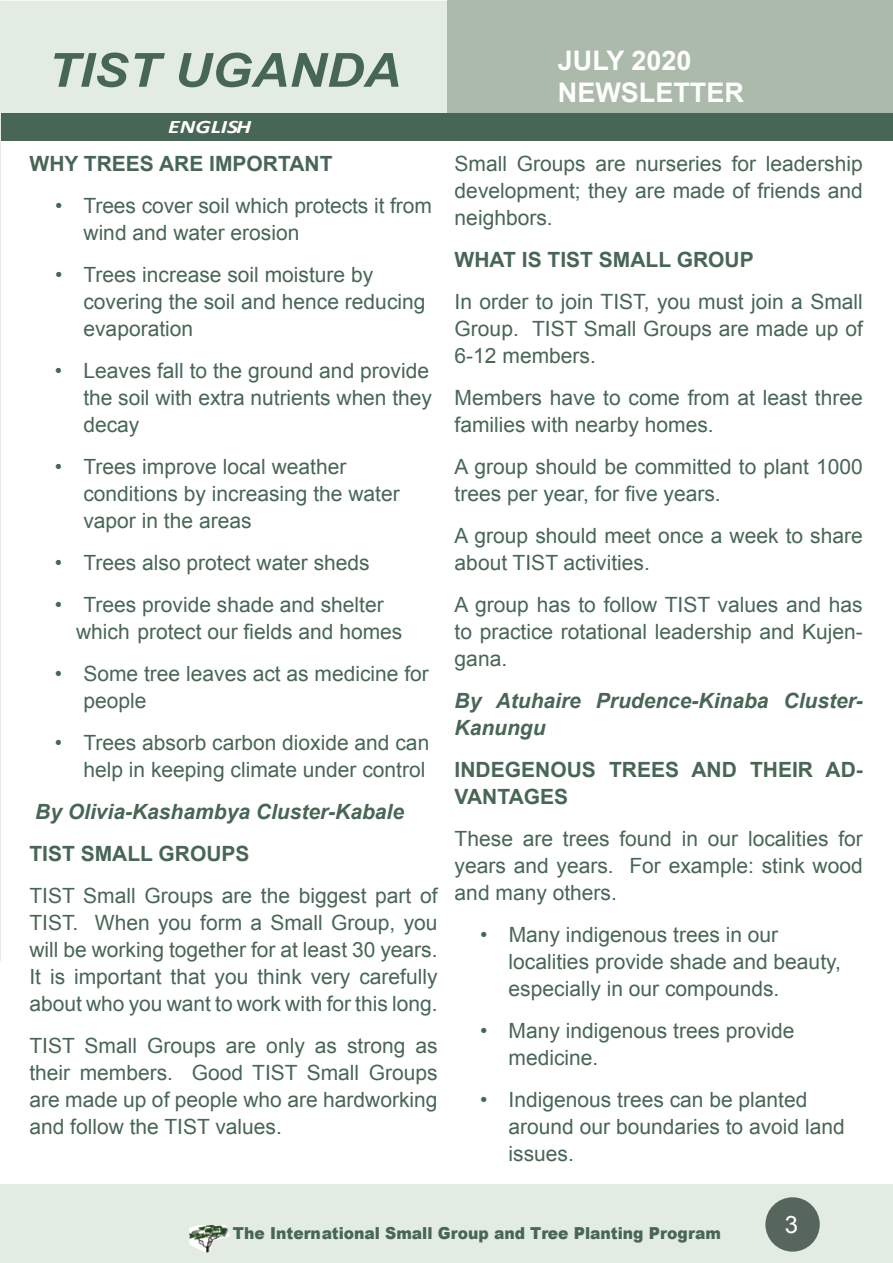
<style>
.page{position:relative;width:893px;height:1263px;background:#fff}
.page>*{position:absolute;margin:0;border:0;box-sizing:border-box;transform-origin:0 0}
.t1{font:italic 700 46.95px "Arial";color:#486655;scale:1.1 1}
.t2{font:700 27px/32.4px "Arial";color:#fff}
.t3{font:24px "Arial";color:#fff}
.t4{font:21px/27px "Arial";color:#486655}
.t5{font:700 21px/27px "Arial";color:#486655}
.t6{font:italic 700 21px/27px "Arial";color:#486655}
.t7{font:italic 700 19.05px "Calibri";color:#fff;scale:1.25 1}
.t8{font:900 16.5px "Arial";color:#486655;scale:.94 1}
</style>
<div class="page">
<div style="left:0;top:1184px;width:893px;height:79px;background:#e3ece2"></div>
<div style="left:765px;top:1197px;width:55px;height:54px;background:#56665d;border-radius:50%"></div>
<img style="left:189px;top:1225px;width:41px;height:28px">
<div style="left:1px;top:1px;width:446px;height:112px;background:#e3ece2"></div>
<div style="left:447px;top:1px;width:446px;height:128px;background:#abbaab"></div>
<div style="left:1px;top:113px;width:892px;height:27px;background:#486655"></div>
<hr style="left:0;top:0;width:1px;height:961px;background:#e3ece2">
<h1 class="t1" style="left:48px;top:39px;width:323px">TIST UGANDA</h1>
<p class="t2" style="left:558px;top:45px;width:188px">JULY 2020<br>NEWSLETTER</p>
<p class="t7" style="left:168px;top:114px;width:68px">ENGLISH</p>
<p class="t5" style="left:30px;top:150px;width:304px">WHY TREES ARE IMPORTANT</p>
<p class="t4" style="left:83px;top:192px;width:350px;text-indent:-28px">• Trees cover soil which protects it from wind and water erosion</p>
<p class="t4" style="left:83px;top:261px;width:344px;text-indent:-28px">• Trees increase soil moisture by covering the soil and hence reducing evaporation</p>
<p class="t4" style="left:83px;top:357px;width:350px;text-indent:-28px">• Leaves fall to the ground and provide the soil with extra nutrients when they decay</p>
<p class="t4" style="left:83px;top:453px;width:318px;text-indent:-28px">• Trees improve local weather conditions by increasing the water vapor in the areas</p>
<p class="t4" style="left:55px;top:549px;width:316px">• Trees also protect water sheds</p>
<p class="t4" style="left:76px;top:591px;width:328px;text-indent:-21px">• Trees provide shade and shelter which protect our fields and homes</p>
<p class="t4" style="left:83px;top:660px;width:347px;text-indent:-28px">• Some tree leaves act as medicine for people</p>
<p class="t4" style="left:55px;top:729px;width:376px;text-align:right">• Trees absorb carbon dioxide and can help in keeping climate under control</p>
<p class="t6" style="left:35px;top:798px;width:370px">By Olivia-Kashambya Cluster-Kabale</p>
<p class="t5" style="left:29px;top:840px;width:222px">TIST SMALL GROUPS</p>
<p class="t4" style="left:29px;top:882px;width:410px;text-align:justify">TIST Small Groups are the biggest part of TIST. When you form a Small Group, you will be working together for at least 30 years.<br>It is important that you think very carefully about who you want to work with for this long.</p>
<p class="t4" style="left:29px;top:1032px;width:410px;text-align:justify">TIST Small Groups are only as strong as their members. Good TIST Small Groups are made up of people who are hardworking and follow the TIST values.</p>
<p class="t4" style="left:455px;top:150px;width:410px;text-align:justify">Small Groups are nurseries for leadership development; they are made of friends and neighbors.</p>
<p class="t5" style="left:455px;top:246px;width:301px">WHAT IS TIST SMALL GROUP</p>
<p class="t4" style="left:455px;top:288px;width:410px;text-align:justify">In order to join TIST, you must join a Small Group. TIST Small Groups are made up of 6-12 members.</p>
<p class="t4" style="left:455px;top:384px;width:410px">Members have to come from at least three families with nearby homes.</p>
<p class="t4" style="left:455px;top:453px;width:410px">A group should be committed to plant 1000 trees per year, for five years.</p>
<p class="t4" style="left:455px;top:522px;width:410px">A group should meet once a week to share about TIST activities.</p>
<p class="t4" style="left:455px;top:591px;width:410px;text-align:justify">A group has to follow TIST values and has to practice rotational leadership and Kujen&shy;gana.</p>
<p class="t6" style="left:455px;top:687px;width:410px">By Atuhaire Prudence-Kinaba Cluster-<br>Kanungu</p>
<p class="t5" style="left:455px;top:756px;width:410px">INDEGENOUS TREES AND THEIR AD-<br>VANTAGES</p>
<p class="t4" style="left:455px;top:825px;width:410px;text-align:justify">These are trees found in our localities for years and years. For example: stink wood and many others.</p>
<p class="t4" style="left:509px;top:921px;width:334px;text-indent:-28px">• Many indigenous trees in our localities provide shade and beauty, especially in our compounds.</p>
<p class="t4" style="left:509px;top:1017px;width:287px;text-indent:-28px">• Many indigenous trees provide medicine.</p>
<p class="t4" style="left:509px;top:1086px;width:338px;text-indent:-28px">• Indigenous trees can be planted around our boundaries to avoid land issues.</p>
<p class="t8" style="left:233px;top:1221px;width:521px">The International Small Group and Tree Planting Program</p>
<p class="t3" style="left:785px;top:1209px;width:15px">3</p>
</div>
